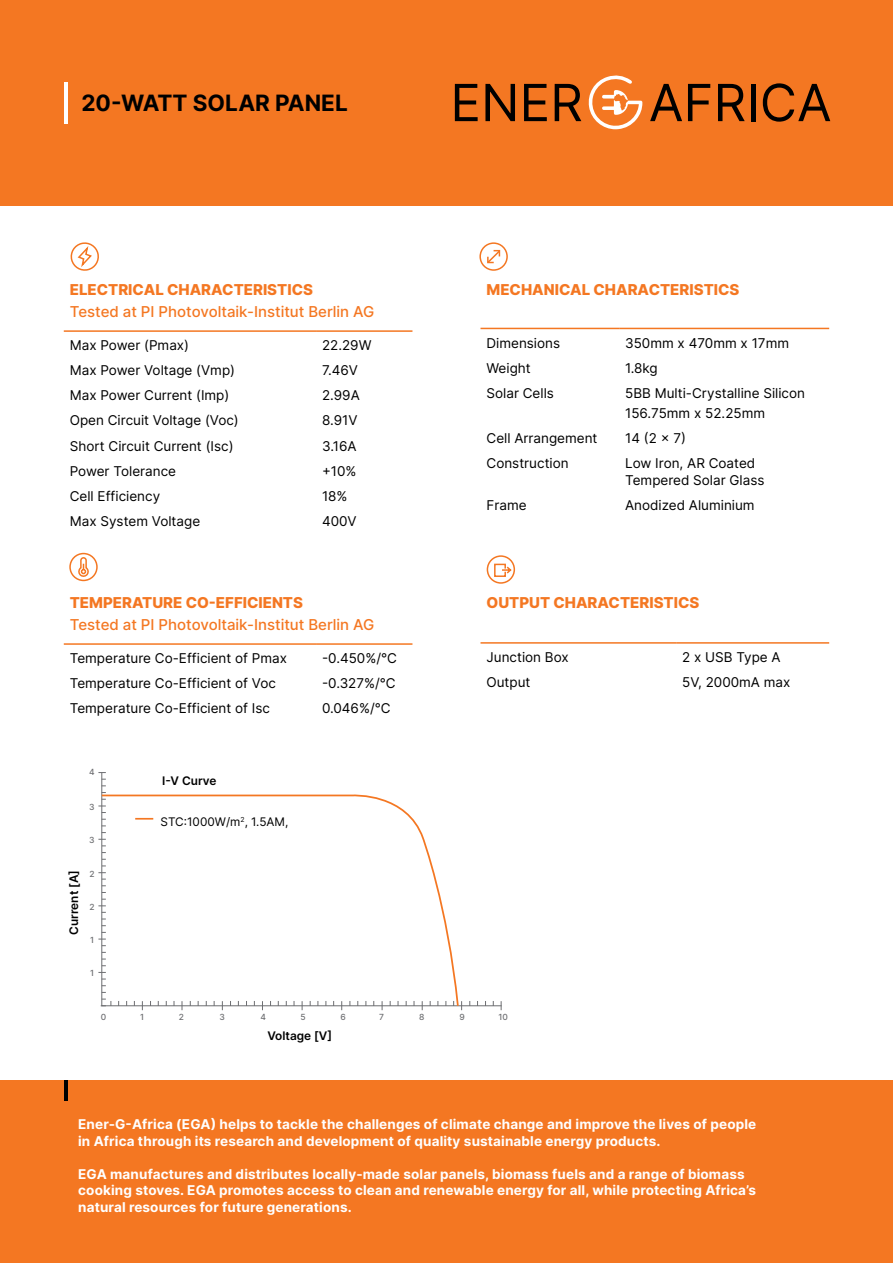
<style>
.page{position:relative;width:893px;height:1263px;background:#fff}
.page>*{position:absolute;margin:0;border:0;box-sizing:border-box;transform-origin:0 0}
.t1{font:700 22.5px "Inter";color:#000}
.t2{font:800 15px "Inter";color:#f47722}
.t3{font:500 15px "Inter";color:#f47722}
.t4{font:13.5px/20.4px "Inter";color:#000}
.t5{font:700 13.5px/16.5px "Inter";letter-spacing:.01em;color:#fff}
.t6{font:600 11.85px "Inter";color:#000}
.t7{font:11.85px "Inter";color:#000}
.t8{font:500 8.4px "Inter";color:#6d6e71}
</style>
<div class="page">
<div style="left:0;top:1080px;width:893px;height:183px;background:#f47722"></div>
<div style="left:0;top:0;width:893px;height:205px;background:#f47722"></div>
<hr style="left:64px;top:82px;width:4px;height:41px;background:#fff">
<hr style="left:64px;top:1080px;width:4px;height:21px;background:#000">
<svg style="left:70px;top:242px;width:29px;height:29px"></svg>
<svg style="left:78px;top:557px;width:11px;height:20px"></svg>
<svg style="left:494px;top:563px;width:18px;height:15px"></svg>
<svg style="left:487px;top:249px;width:14px;height:15px"></svg>
<hr style="left:64px;top:330px;width:252px;height:2px;background:#f47722">
<hr style="left:316px;top:330px;width:96px;height:2px;background:#f47722">
<hr style="left:480px;top:328px;width:139px;height:1px;background:#f47722">
<hr style="left:619px;top:328px;width:210px;height:1px;background:#f47722">
<hr style="left:64px;top:643px;width:252px;height:2px;background:#f47722">
<hr style="left:316px;top:643px;width:96px;height:2px;background:#f47722">
<hr style="left:480px;top:642px;width:196px;height:2px;background:#f47722">
<hr style="left:676px;top:642px;width:153px;height:2px;background:#f47722">
<div style="left:479px;top:242px;width:29px;height:29px;border:2px solid #f47722;border-radius:50%"></div>
<div style="left:69px;top:553px;width:29px;height:28px;border:2px solid #f47722;border-radius:50%"></div>
<div style="left:487px;top:555px;width:28px;height:29px;border:2px solid #f47722;border-radius:50%"></div>
<svg style="left:100px;top:793px;width:360px;height:215px"></svg>
<svg style="left:102px;top:779px;width:4px;height:7px"></svg>
<svg style="left:98px;top:799px;width:8px;height:7px"></svg>
<svg style="left:102px;top:819px;width:4px;height:7px"></svg>
<svg style="left:98px;top:839px;width:8px;height:7px"></svg>
<svg style="left:102px;top:859px;width:4px;height:7px"></svg>
<svg style="left:102px;top:879px;width:4px;height:7px"></svg>
<svg style="left:98px;top:899px;width:8px;height:7px"></svg>
<svg style="left:102px;top:912px;width:4px;height:7px"></svg>
<svg style="left:98px;top:932px;width:8px;height:7px"></svg>
<svg style="left:102px;top:959px;width:4px;height:7px"></svg>
<svg style="left:102px;top:979px;width:4px;height:7px"></svg>
<svg style="left:101px;top:999px;width:10px;height:7px"></svg>
<svg style="left:135px;top:818px;width:18px;height:2px"></svg>
<svg style="left:588px;top:75px;width:54px;height:54px"></svg>
<svg style="left:455px;top:84px;width:23px;height:37px"></svg>
<svg style="left:485px;top:84px;width:30px;height:37px"></svg>
<svg style="left:524px;top:84px;width:23px;height:37px"></svg>
<svg style="left:555px;top:84px;width:26px;height:37px"></svg>
<svg style="left:650px;top:84px;width:32px;height:37px"></svg>
<svg style="left:688px;top:84px;width:22px;height:37px"></svg>
<svg style="left:718px;top:84px;width:27px;height:37px"></svg>
<hr style="left:751px;top:84px;width:4px;height:37px;background:#000">
<svg style="left:763px;top:83px;width:67px;height:39px"></svg>
<h1 class="t1" style="left:81px;top:86px;width:268px">20-WATT SOLAR PANEL</h1>
<p class="t2" style="left:70px;top:279px;width:245px">ELECTRICAL CHARACTERISTICS</p>
<p class="t3" style="left:70px;top:301px;width:306px">Tested at PI Photovoltaik-Institut Berlin AG</p>
<p class="t4" style="left:70px;top:335px;width:121px">Max Power (Pmax)</p>
<p class="t4" style="left:322px;top:335px;width:51px">22.29W</p>
<p class="t4" style="left:70px;top:360px;width:167px">Max Power Voltage (Vmp)</p>
<p class="t4" style="left:322px;top:360px;width:37px">7.46V</p>
<p class="t4" style="left:70px;top:385px;width:161px">Max Power Current (Imp)</p>
<p class="t4" style="left:322px;top:385px;width:39px">2.99A</p>
<p class="t4" style="left:70px;top:410px;width:171px">Open Circuit Voltage (Voc)</p>
<p class="t4" style="left:322px;top:410px;width:37px">8.91V</p>
<p class="t4" style="left:70px;top:435px;width:165px">Short Circuit Current (Isc)</p>
<p class="t4" style="left:322px;top:435px;width:36px">3.16A</p>
<p class="t4" style="left:70px;top:460px;width:108px">Power Tolerance</p>
<p class="t4" style="left:322px;top:460px;width:36px">+10%</p>
<p class="t4" style="left:70px;top:485px;width:92px">Cell Efficiency</p>
<p class="t4" style="left:322px;top:485px;width:27px">18%</p>
<p class="t4" style="left:70px;top:510px;width:132px">Max System Voltage</p>
<p class="t4" style="left:322px;top:510px;width:36px">400V</p>
<p class="t2" style="left:70px;top:591px;width:235px">TEMPERATURE CO-EFFICIENTS</p>
<p class="t3" style="left:70px;top:614px;width:306px">Tested at PI Photovoltaik-Institut Berlin AG</p>
<p class="t4" style="left:70px;top:648px;width:219px">Temperature Co-Efficient of Pmax</p>
<p class="t4" style="left:322px;top:648px;width:76px">-0.450%/°C</p>
<p class="t4" style="left:70px;top:673px;width:208px">Temperature Co-Efficient of Voc</p>
<p class="t4" style="left:322px;top:673px;width:75px">-0.327%/°C</p>
<p class="t4" style="left:70px;top:698px;width:202px">Temperature Co-Efficient of Isc</p>
<p class="t4" style="left:322px;top:698px;width:70px">0.046%/°C</p>
<p class="t8" style="left:89px;top:766px;width:7px">4</p>
<p class="t8" style="left:89px;top:801px;width:7px">3</p>
<p class="t8" style="left:89px;top:834px;width:7px">3</p>
<p class="t6" style="left:65px;top:935px;width:66px;rotate:-90deg">Current [A]</p>
<p class="t8" style="left:89px;top:867px;width:7px">2</p>
<p class="t8" style="left:89px;top:900px;width:7px">2</p>
<p class="t8" style="left:90px;top:934px;width:5px">1</p>
<p class="t8" style="left:90px;top:967px;width:5px">1</p>
<p class="t6" style="left:162px;top:772px;width:56px">I-V Curve</p>
<p class="t7" style="left:161px;top:813px;width:129px">STC:1000W/m<sup>2</sup>, 1.5AM,</p>
<p class="t2" style="left:486px;top:278px;width:254px">MECHANICAL CHARACTERISTICS</p>
<p class="t4" style="left:486px;top:332px;width:75px">Dimensions</p>
<p class="t4" style="left:625px;top:332px;width:165px">350mm x 470mm x 17mm</p>
<p class="t4" style="left:486px;top:357px;width:46px">Weight</p>
<p class="t4" style="left:625px;top:357px;width:34px">1.8kg</p>
<p class="t4" style="left:486px;top:382px;width:69px">Solar Cells</p>
<p class="t4" style="left:625px;top:382px;width:181px">5BB Multi-Crystalline Silicon<br>156.75mm x 52.25mm</p>
<p class="t4" style="left:486px;top:428px;width:113px">Cell Arrangement</p>
<p class="t4" style="left:625px;top:428px;width:62px">14 (2 x 7)</p>
<p class="t4" style="left:486px;top:453px;width:84px">Construction</p>
<p class="t4" style="left:625px;top:455px;width:141px;line-height:16.2px">Low Iron, AR Coated<br>Tempered Solar Glass</p>
<p class="t4" style="left:486px;top:494px;width:42px">Frame</p>
<p class="t4" style="left:625px;top:494px;width:131px">Anodized Aluminium</p>
<p class="t2" style="left:486px;top:591px;width:214px">OUTPUT CHARACTERISTICS</p>
<p class="t4" style="left:486px;top:646px;width:84px">Junction Box</p>
<p class="t4" style="left:682px;top:646px;width:100px">2 x USB Type A</p>
<p class="t4" style="left:486px;top:672px;width:46px">Output</p>
<p class="t4" style="left:682px;top:672px;width:110px">5V, 2000mA max</p>
<p class="t8" style="left:101px;top:1011px;width:7px">0</p>
<p class="t8" style="left:140px;top:1011px;width:5px">1</p>
<p class="t8" style="left:179px;top:1011px;width:7px">2</p>
<p class="t8" style="left:220px;top:1011px;width:7px">3</p>
<p class="t8" style="left:260px;top:1011px;width:7px">4</p>
<p class="t8" style="left:301px;top:1011px;width:7px">5</p>
<p class="t8" style="left:341px;top:1011px;width:7px">6</p>
<p class="t8" style="left:379px;top:1011px;width:6px">7</p>
<p class="t8" style="left:419px;top:1011px;width:7px">8</p>
<p class="t8" style="left:459px;top:1011px;width:7px">9</p>
<p class="t8" style="left:498px;top:1011px;width:11px">10</p>
<p class="t6" style="left:267px;top:1027px;width:66px">Voltage [V]</p>
<p class="t5" style="left:78px;top:1116px;width:680px">Ener-G-Africa (EGA) helps to tackle the challenges of climate change and improve the lives of people in Africa through its research and development of quality sustainable energy products.</p>
<p class="t5" style="left:78px;top:1165px;width:679px">EGA manufactures and distributes locally-made solar panels, biomass fuels and a range of biomass cooking stoves. EGA promotes access to clean and renewable energy for all, while protecting Africa’s natural resources for future generations.</p>
</div>
